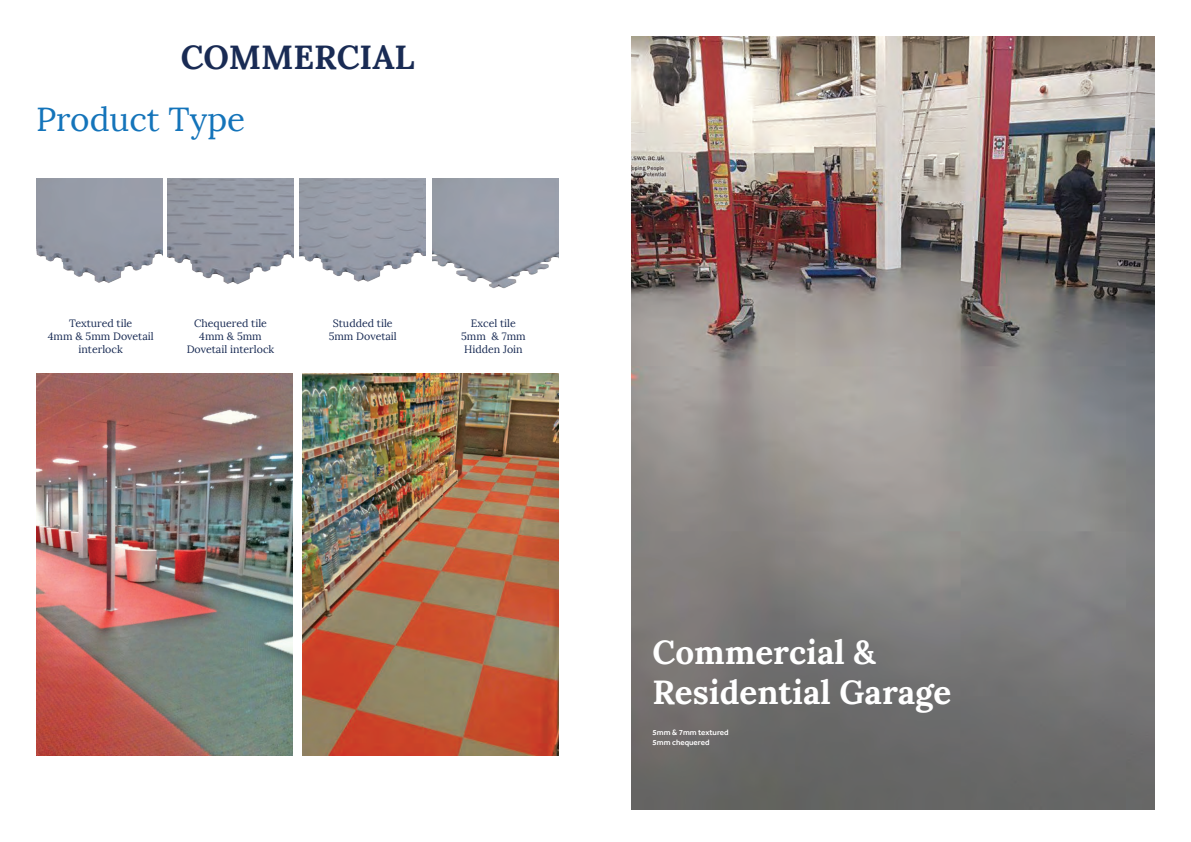
<style>
.page{position:relative;width:1191px;height:842px;background:#fff}
.page>*{position:absolute;margin:0;border:0;box-sizing:border-box;transform-origin:0 0}
.t1{font:700 33.2px "Lora";color:#fff}
.t2{font:33.2px "Lora";color:#1474ba}
.t3{font:700 33.2px "Lora";color:#192b54}
.t4{font:10.6px/12.8px "Lora";color:#192b54;text-align:center}
.t5{font:500 8px "Effra";color:#fff}
</style>
<div class="page">
<img style="left:631px;top:36px;width:524px;height:774px">
<img style="left:37px;top:178px;width:125px;height:105px">
<img style="left:37px;top:374px;width:256px;height:381px">
<img style="left:302px;top:374px;width:256px;height:381px">
<img style="left:168px;top:179px;width:125px;height:106px">
<img style="left:300px;top:179px;width:126px;height:103px">
<img style="left:433px;top:179px;width:125px;height:110px">
<p class="t3" style="left:181px;top:36px;width:235px">COMMERCIAL</p>
<p class="t2" style="left:36px;top:98px;width:211px">Product Type</p>
<p class="t4" style="left:48px;top:317px;width:107px">Textured tile<br>4mm &amp; 5mm Dovetail interlock</p>
<p class="t4" style="left:194px;top:317px;width:74px">Chequered tile</p>
<p class="t4" style="left:199px;top:330px;width:64px">4mm &amp; 5mm</p>
<p class="t4" style="left:187px;top:343px;width:89px">Dovetail interlock</p>
<p class="t4" style="left:329px;top:317px;width:70px">Studded tile<br>5mm Dovetail</p>
<p class="t4" style="left:461px;top:317px;width:66px">Excel tile<br>5mm &amp; 7mm</p>
<p class="t4" style="left:464px;top:343px;width:60px">Hidden Join</p>
<p class="t1" style="left:652px;top:631px;width:225px">Commercial &amp;</p>
<p class="t1" style="left:652px;top:671px;width:300px">Residential Garage</p>
<p class="t5" style="left:652px;top:728px;width:78px">5mm &amp; 7mm textured</p>
<p class="t5" style="left:652px;top:737px;width:58px">5mm chequered</p>
</div>
